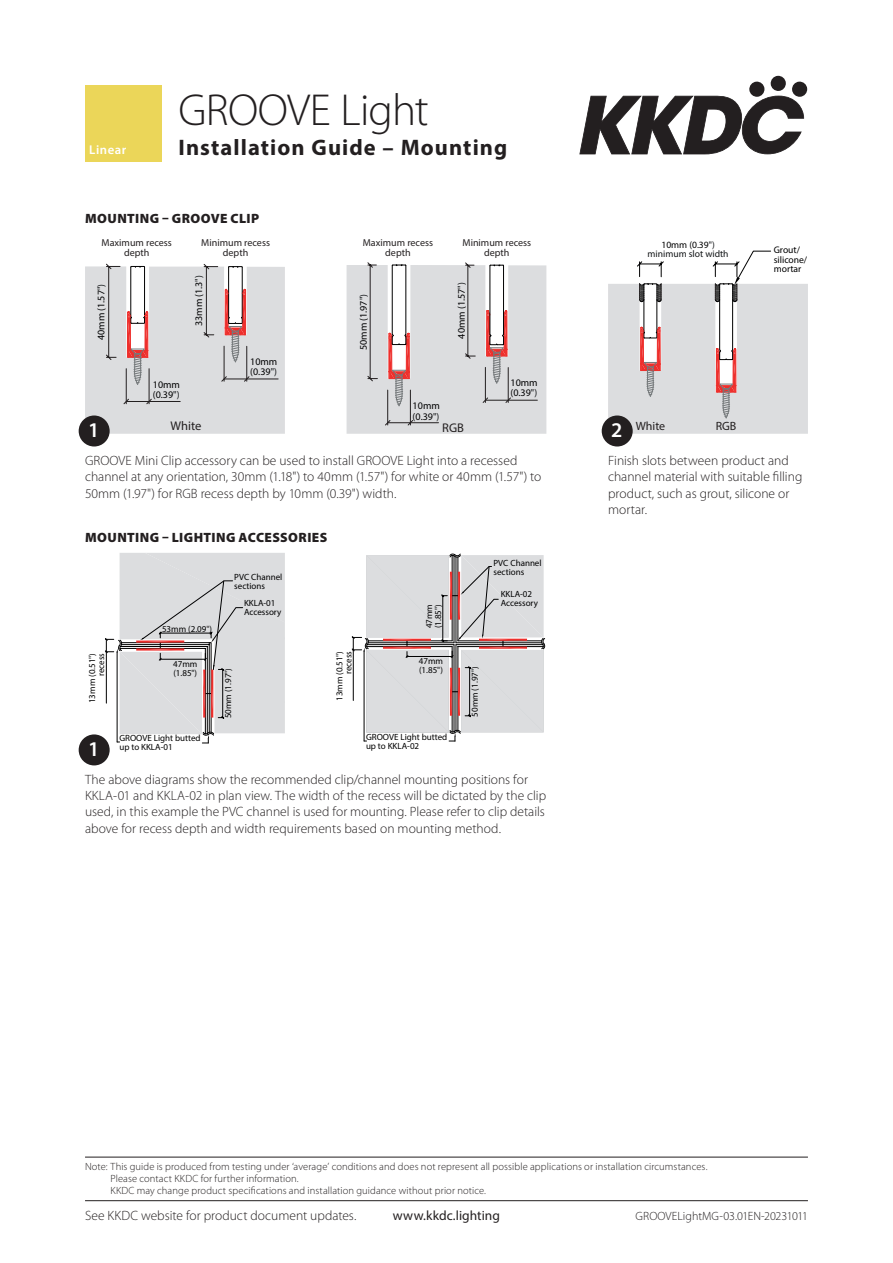
<style>
.page{position:relative;width:893px;height:1263px;background:#fff}
.page>*{position:absolute;margin:0;border:0;box-sizing:border-box;transform-origin:0 0}
.title_line1{font:300 45px "Myriad Pro";letter-spacing:-.015em;color:#231f20}
.title_line2{font:700 22.5px "Myriad Pro";letter-spacing:.045em;color:#231f20}
.round_picture_number{font:600 21px "Myriad Pro";color:#fff}
.image_caption{font:300 13.5px/16.2px "Myriad Pro";color:#231f20}
.Heading__caps{font:900 13.5px "Myriad Pro";letter-spacing:.03em;color:#231f20}
.t1{font:13.5px "Myriad Pro";letter-spacing:.005em;color:#231f20}
.t2{font:600 12.75px "Myriad Pro";letter-spacing:.04em;color:#fff}
.t3{font:12.6px "Myriad Pro";color:#231f20}
.t4{font:300 12px "Myriad Pro";letter-spacing:-.005em;color:#231f20}
.t5{font:12px "Myriad Pro";color:#231f20}
.t6{font:300 10.5px/12px "Myriad Pro";letter-spacing:.01em;color:#231f20}
.t7{font:10.05px/10.1px "Myriad Pro";color:#000001}
.t8{font:10.05px/10.1px "Myriad Pro";color:#231f20;text-align:center}
.t9{font:9.6px/9.6px "Myriad Pro";color:#111416;text-align:center}
.t10{font:9.6px/9.6px "Myriad Pro";color:#000001}
.t11{font:9px/9px "Myriad Pro";color:#000001}
.s1{color:#111416}
.s2{color:#000001}
.s3{color:#0f1313}
.s4{color:#231f20}
</style>
<div class="page">
<svg style="left:579px;top:96px;width:225px;height:58px"></svg>
<svg style="left:749px;top:81px;width:16px;height:16px"></svg>
<div style="left:770px;top:76px;width:16px;height:15px;background:#231f20;border-radius:50%"></div>
<div style="left:792px;top:81px;width:15px;height:16px;background:#231f20;border-radius:50%"></div>
<div style="left:85px;top:85px;width:77px;height:77px;background:#ebd659"></div>
<hr style="left:85px;top:1157px;width:723px;height:1px;background:#231f20">
<hr style="left:85px;top:1200px;width:723px;height:1px;background:#231f20">
<svg style="left:85px;top:264px;width:200px;height:170px;background:#d9d7d9"></svg>
<svg style="left:347px;top:262px;width:199px;height:172px;background:#dad6d8"></svg>
<svg style="left:608px;top:251px;width:200px;height:183px"></svg>
<svg style="left:105px;top:553px;width:180px;height:191px;background:#d7d6d8"></svg>
<svg style="left:352px;top:554px;width:193px;height:188px;background:#d7d4d5"></svg>
<div style="left:79px;top:415px;width:31px;height:31px;background:#231f20;border-radius:50%"></div>
<div style="left:602px;top:415px;width:31px;height:31px;background:#231f20;border-radius:50%"></div>
<div style="left:79px;top:734px;width:31px;height:31px;background:#231f20;border-radius:50%"></div>
<p class="t2" style="left:89px;top:142px;width:38px">Linear</p>
<p class="title_line1" style="left:179px;top:83px;width:252px">GROOVE Light</p>
<p class="title_line2" style="left:179px;top:133px;width:330px">Installation Guide – Mounting</p>
<p class="Heading__caps" style="left:85px;top:209px;width:176px">MOUNTING – GROOVE CLIP</p>
<p class="t8" style="left:201px;top:237px;width:70px">Minimum recess depth</p>
<p class="t8" style="left:102px;top:237px;width:72px">Maximum recess depth</p>
<p class="t7" style="left:96px;top:340px;width:58px;rotate:-90deg">40mm (1.57<span class="s1">")</span></p>
<p class="t7" style="left:194px;top:326px;width:52px;rotate:-90deg">33mm (1.3<span class="s1">")</span></p>
<p class="t7" style="left:153px;top:380px;width:29px">10mm (0.39<span class="s1">")</span></p>
<p class="t7" style="left:250px;top:357px;width:29px">10mm (0.39<span class="s1">")</span></p>
<p class="t8" style="left:363px;top:237px;width:72px">Maximum recess depth</p>
<p class="t7" style="left:358px;top:350px;width:58px;rotate:-90deg">50mm (1.97<span class="s1">")</span></p>
<p class="t8" style="left:462px;top:237px;width:70px">Minimum recess depth</p>
<p class="t7" style="left:456px;top:339px;width:58px;rotate:-90deg">40mm (1.57<span class="s1">")</span></p>
<p class="t7" style="left:510px;top:377px;width:29px">10mm (0.39<span class="s1">")</span></p>
<p class="t7" style="left:413px;top:401px;width:29px">10mm (0.39<span class="s1">")</span></p>
<p class="t3" style="left:171px;top:418px;width:32px">White</p>
<p class="t3" style="left:442px;top:420px;width:23px">RGB</p>
<p class="round_picture_number" style="left:88px;top:417px;width:13px">1</p>
<p class="round_picture_number" style="left:611px;top:417px;width:13px">2</p>
<p class="t9" style="left:648px;top:239px;width:82px"><span class="s2">10mm (0.39</span>") minimum slot width</p>
<p class="t5" style="left:636px;top:419px;width:31px">White</p>
<p class="t5" style="left:716px;top:419px;width:22px">RGB</p>
<p class="t10" style="left:774px;top:245px;width:35px">Grout/ silicone/ mortar</p>
<p class="image_caption" style="left:85px;top:452px;width:458px">GROOVE Mini Clip accessory can be used to install GROOVE Light into a recessed channel at any orientation, 30mm (1.18") to 40mm (1.57") for white or 40mm (1.57") to<br>50mm (1.97") for RGB recess depth by 10mm (0.39") width.</p>
<p class="image_caption" style="left:608px;top:452px;width:196px">Finish slots between product and channel material with suitable filling product, such as grout, silicone or mortar.</p>
<p class="Heading__caps" style="left:85px;top:528px;width:244px">MOUNTING – LIGHTING ACCESSORIES</p>
<p class="t11" style="left:238px;top:526px;width:32px">sections</p>
<p class="t11" style="left:87px;top:703px;width:52px;text-align:right;rotate:-90deg">13mm (0.51<span class="s3">"</span>) recess</p>
<p class="round_picture_number" style="left:88px;top:736px;width:13px">1</p>
<p class="t11" style="left:162px;top:624px;width:52px">53mm (2.09<span class="s4">"</span>)</p>
<p class="t11" style="left:173px;top:659px;width:26px">47mm (1.85<span class="s3">"</span>)</p>
<p class="t11" style="left:119px;top:734px;width:83px">GROOVE Light butted up to KKLA-01</p>
<p class="t11" style="left:234px;top:572px;width:50px">PVC Channel sections</p>
<p class="t11" style="left:244px;top:598px;width:39px">KKLA-01<br>Accessory</p>
<p class="t11" style="left:224px;top:718px;width:52px;rotate:-90deg">50mm (1.97<span class="s3">"</span>)</p>
<p class="t11" style="left:335px;top:701px;width:52px;text-align:right;rotate:-90deg">13mm (0.51<span class="s3">"</span>) recess</p>
<p class="t11" style="left:424px;top:628px;width:26px;rotate:-90deg">47mm (1.85<span class="s3">"</span>)</p>
<p class="t11" style="left:419px;top:656px;width:26px">47mm (1.85<span class="s3">"</span>)</p>
<p class="t11" style="left:420px;top:684px;width:26px;rotate:-90deg">47mm (1.85<span class="s3">"</span>)</p>
<p class="t11" style="left:366px;top:733px;width:83px">GROOVE Light butted up to KKLA-02</p>
<p class="t11" style="left:493px;top:558px;width:50px">PVC Channel sections</p>
<p class="t11" style="left:501px;top:590px;width:39px">KKLA-02<br>Accessory</p>
<p class="t11" style="left:470px;top:717px;width:52px;rotate:-90deg">50mm (1.97<span class="s3">"</span>)</p>
<p class="image_caption" style="left:85px;top:771px;width:463px">The above diagrams show the recommended clip/channel mounting positions for KKLA-01 and KKLA-02 in plan view. The width of the recess will be dictated by the clip used, in this example the PVC channel is used for mounting. Please refer to clip details above for recess depth and width requirements based on mounting method.</p>
<p class="t11" style="left:362px;top:788px;width:83px">GROOVE Light butted up to KKLA-02</p>
<p class="t6" style="left:111px;top:1160px;width:598px;text-indent:-26px">Note: This guide is produced from testing under ‘average’ conditions and does not represent all possible applications or installation circumstances.<br>Please contact KKDC for further information.<br>KKDC may change product specifications and installation guidance without prior notice.</p>
<p class="image_caption" style="left:85px;top:1208px;width:273px">See KKDC website for product document updates.</p>
<p class="t1" style="left:393px;top:1207px;width:109px">www.kkdc.lighting</p>
<p class="t4" style="left:636px;top:1209px;width:174px">GROOVELightMG-03.01EN-20231011</p>
</div>
